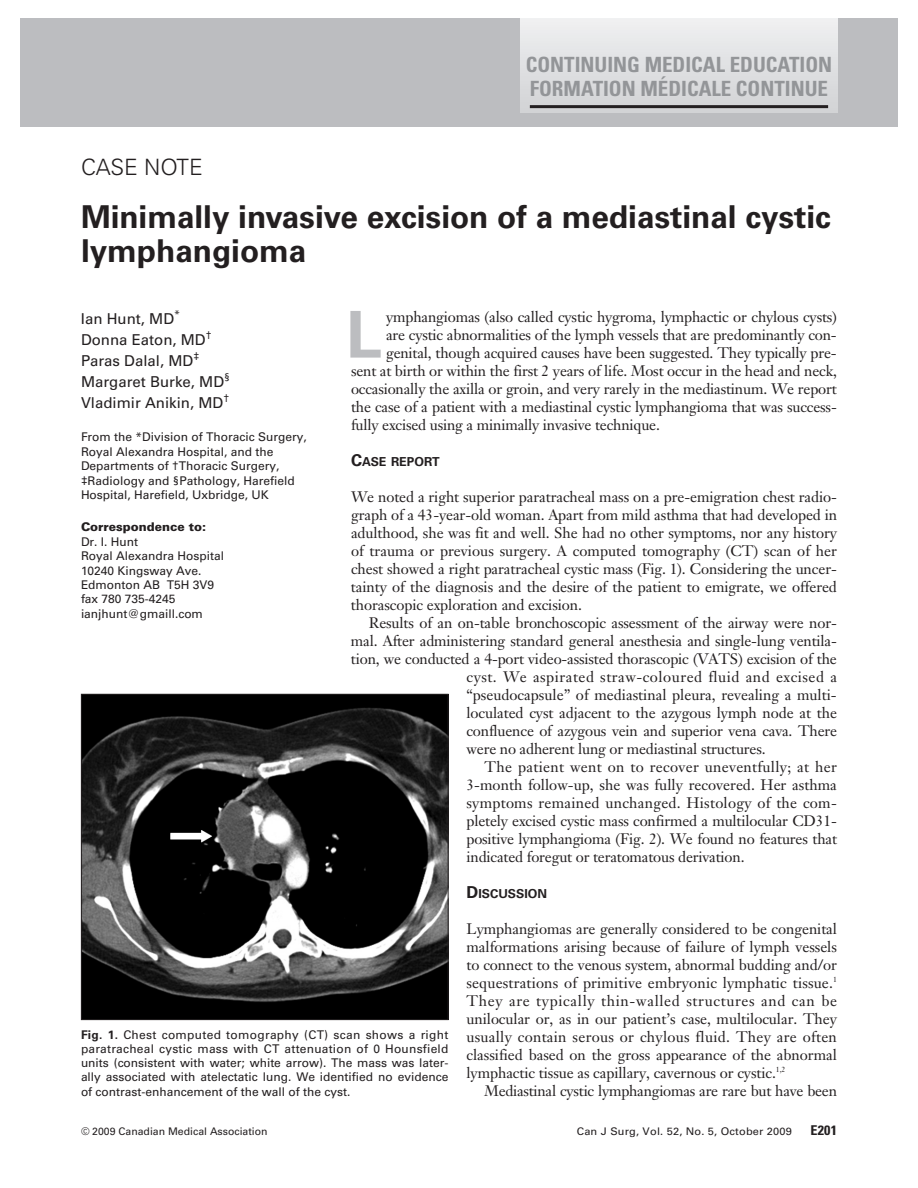
<style>
.page{position:relative;width:918px;height:1188px;background:#fff}
.page>*{position:absolute;margin:0;border:0;box-sizing:border-box;transform-origin:0 0}
.t1{font:700 64.65px "Univers";color:#bcbdc0}
.t2{font:700 31.5px/34.5px "Univers";color:#231f20}
.t3{font:300 22.5px "Univers";color:#231f20}
.t4{font:700 condensed 21px/24px "Univers";color:#939598}
.t5{font:15px/18px "Janson Text";letter-spacing:-.01em;color:#231f20;text-align:justify}
.t6{font:15px/21px "Univers";color:#231f20}
.t7{font:15px "Janson Text";letter-spacing:.035em;color:#231f20}
.t8{font:15px "Janson Text";letter-spacing:.015em;color:#231f20}
.t9{font:15px "Janson Text";letter-spacing:.02em;color:#231f20}
.t10{font:700 condensed 13.5px "Univers";color:#231f20;scale:1.05 1}
.t11{font:700 12.3px "Univers";color:#231f20}
.t12{font:12px/14.4px "Univers";color:#231f20}
.t13{font:900 12px "Univers";color:#231f20}
.t14{font:10.5px "Univers";color:#231f20;scale:1.05 1}
.t15{font:10.5px "Univers";color:#231f20}
.s1{font-size:16.5px}
.s2{font-weight:700}
</style>
<div class="page">
<div style="left:20px;top:18px;width:878px;height:109px;background:#bcbdc0"></div>
<div style="left:521px;top:18px;width:316px;height:95px;background:linear-gradient(to bottom,#f1f1f3,#cfd0d2)"></div>
<hr style="left:530px;top:105px;width:298px;height:3px;background:#231f20">
<img style="left:83px;top:696px;width:363px;height:322px">
<div style="left:81px;top:694px;width:367px;height:326px;border:1px solid #231f20"></div>
<h3 class="t4" style="left:526px;top:55px;width:308px">CONTINUING MEDICAL EDUCATION<br>FORMATION MÉDICALE CONTINUE</h3>
<h3 class="t3" style="left:81px;top:159px;width:123px">CASE NOTE</h3>
<h2 class="t2" style="left:81px;top:202px;width:752px">Minimally invasive excision of a mediastinal cystic lymphangioma</h2>
<h1 class="t1" style="left:346px;top:311px;width:37px">L</h1>
<p class="t5" style="left:386px;top:309px;width:452px">ymphangiomas (also called cystic hygroma, lymphactic or chylous cysts)</p>
<p class="t6" style="left:81px;top:309px;width:151px">Ian Hunt, MD<sup>*<br></sup>Donna Eaton, MD<sup>†<br></sup>Paras Dalal, MD<sup>‡<br></sup>Margaret Burke, MD<sup>§<br></sup>Vladimir Anikin, MD<sup>†</sup></p>
<p class="t12" style="left:81px;top:431px;width:227px">From the *Division of Thoracic Surgery, Royal Alexandra Hospital, and the Departments of †Thoracic Surgery, ‡Radiology and §Pathology, Harefield Hospital, Harefield, Uxbridge, UK</p>
<p class="t13" style="left:81px;top:523px;width:127px">Correspondence to:</p>
<p class="t12" style="left:81px;top:535px;width:145px">Dr. I. Hunt<br>Royal Alexandra Hospital<br>10240 Kingsway Ave.<br>Edmonton AB T5H 3V9 fax 780 735-4245 ianjhunt@gmaill.com</p>
<p class="t5" style="left:386px;top:327px;width:452px">are cystic abnormalities of the lymph vessels that are predominantly con-</p>
<p class="t5" style="left:386px;top:345px;width:452px">genital, though acquired causes have been suggested. They typically pre-</p>
<p class="t5" style="left:351px;top:363px;width:487px">sent at birth or within the first 2 years of life. Most occur in the head and neck,</p>
<p class="t5" style="left:351px;top:381px;width:487px">occasionally the axilla or groin, and very rarely in the mediastinum. We report</p>
<p class="t5" style="left:351px;top:399px;width:487px">the case of a patient with a mediastinal cystic lymphangioma that was success-</p>
<p class="t5" style="left:351px;top:417px;width:310px">fully excised using a minimally invasive technique.</p>
<p class="t11" style="left:351px;top:457px;width:90px"><span class="s1">C</span>ASE REPORT</p>
<p class="t5" style="left:351px;top:489px;width:488px">We noted a right superior paratracheal mass on a pre-emigration chest radio - graph of a 43-year-old woman. Apart from mild asthma that had developed in adulthood, she was fit and well. She had no other symptoms, nor any hist ory of trauma or previous surgery. A computed tomography (CT) scan of her chest showed a right paratracheal cystic mass (Fig. 1). Considering the uncer&shy;tainty of the diagnosis and the desire of the patient to emigrate, we offered thorascopic exploration and excision.</p>
<p class="t5" style="left:369px;top:615px;width:469px">Results of an on-table bronchoscopic assessment of the airway were nor-</p>
<p class="t5" style="left:351px;top:633px;width:487px">mal. After administering standard general anesthesia and single-lung ventila-</p>
<p class="t5" style="left:351px;top:651px;width:487px">tion, we conducted a 4-port video-assisted thorascopic (VATS) excision of the</p>
<p class="t7" style="left:466px;top:670px;width:372px">cyst. We aspirated straw-coloured fluid and excised a</p>
<p class="t5" style="left:466px;top:687px;width:372px">“pseudocapsule” of mediastinal pleura, revealing a multi -</p>
<p class="t5" style="left:466px;top:705px;width:372px">locu lated cyst adjacent to the azygous lymph node at the</p>
<p class="t5" style="left:466px;top:723px;width:372px">con fluence of azygous vein and superior vena cava. There</p>
<p class="t5" style="left:466px;top:741px;width:301px">were no adherent lung or mediastinal structures.</p>
<p class="t9" style="left:484px;top:760px;width:354px">The patient went on to recover uneventfully; at her</p>
<p class="t5" style="left:466px;top:777px;width:372px">3-month follow-up, she was fully recovered. Her asthma</p>
<p class="t8" style="left:466px;top:796px;width:372px">symptoms remained unchanged. Histology of the com-</p>
<p class="t5" style="left:466px;top:813px;width:372px">pletely excised cystic mass confirmed a multilocular CD31-</p>
<p class="t5" style="left:466px;top:831px;width:372px">positive lymphangioma (Fig. 2). We found no features that</p>
<p class="t5" style="left:466px;top:849px;width:280px">indicated foregut or tera tomatous derivation.</p>
<p class="t11" style="left:466px;top:889px;width:82px"><span class="s1">D</span>ISCUSSION</p>
<p class="t5" style="left:466px;top:921px;width:372px">Lymphangiomas are generally considered to be congenital malformations arising because of failure of lymph vessels to connect to the venous system, abnormal budding and/or sequestrations of primitive embryonic lymphatic tissue.<sup>1<br></sup>They are typically thin-walled structures and can be unilocular or, as in our patient’s case, multilocular. They usually contain serous or chylous fluid. They are often classified based on the gross appearance of the abnormal lymphactic tissue as capillary, cavernous or cystic.<sup>1,2</sup></p>
<p class="t5" style="left:484px;top:1083px;width:354px">Mediastinal cystic lymphangiomas are rare but have been</p>
<p class="t12" style="left:81px;top:1028px;width:369px;text-align:justify"><span class="s2">Fig. 1.</span> Chest computed tomography (CT) scan shows a right paratracheal cystic mass with CT attenuation of 0 Hounsfield units (consistent with water; white arrow). The mass was later&shy;ally associated with atelectatic lung. We identified no evidence of contrast-enhancement of the wall of the cyst.</p>
<p class="t15" style="left:81px;top:1128px;width:188px">© 2009 Canadian Medical Association</p>
<p class="t14" style="left:577px;top:1128px;width:206px">Can J Surg, Vol. 52, No. 5, October 2009</p>
<p class="t10" style="left:810px;top:1126px;width:27px">E201</p>
</div>
